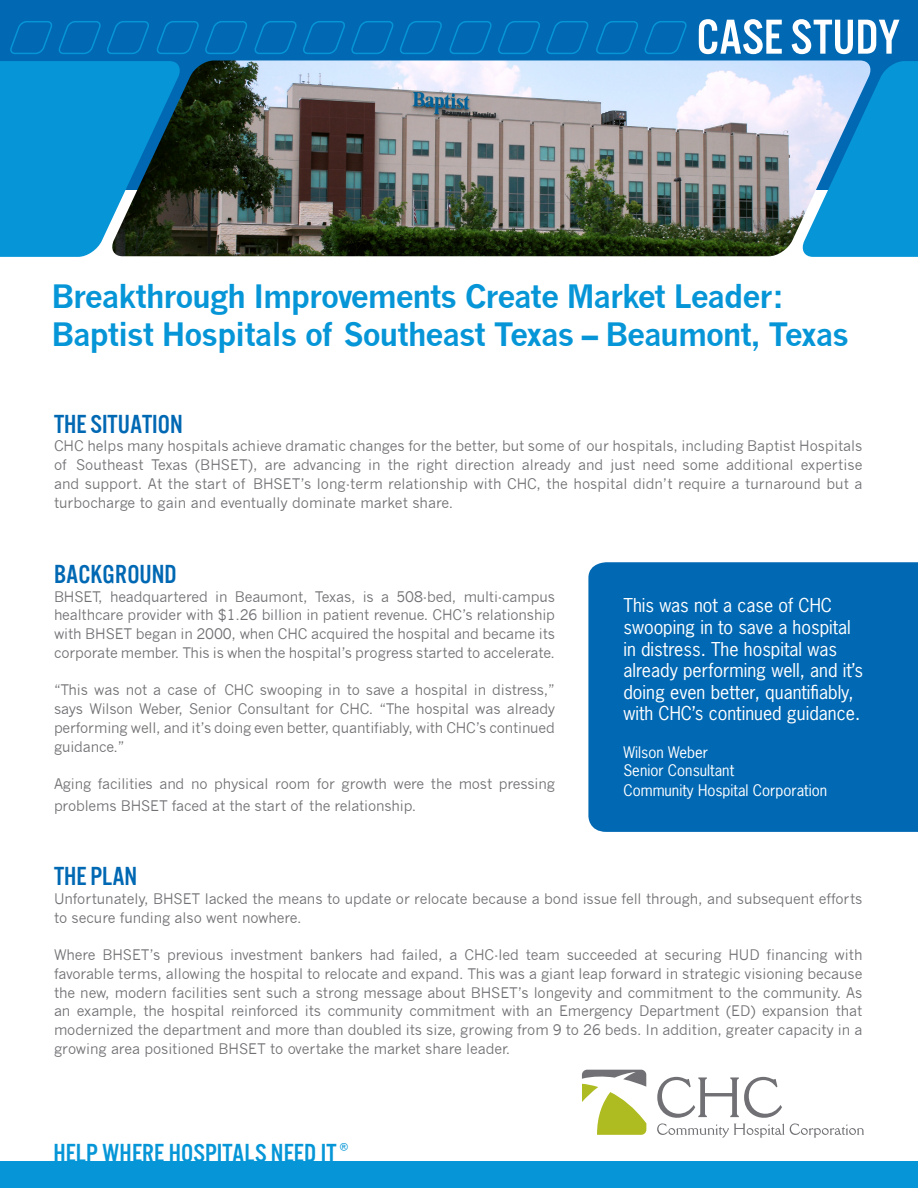
<style>
.page{position:relative;width:918px;height:1188px;background:#fff}
.page>*{position:absolute;margin:0;border:0;box-sizing:border-box;transform-origin:0 0}
.t1{font:51px "U.S.101";color:#fff}
.t2{font:700 31.5px/37.5px "News Gothic";letter-spacing:-.035em;color:#0696d7}
.t3{font:27px "U.S.101";color:#0168b3}
.t4{font:27px "U.S.101";letter-spacing:.005em;color:#0696d7}
.t5{font:18px/21.6px "News Gothic Std";color:#fff}
.t6{font:15px/18px "News Gothic Std";color:#fff}
.t7{font:14.25px/18.8px "News Gothic";letter-spacing:-.01em;color:#717074;text-align:justify}
.t8{font:10.5px "News Gothic";color:#0696d7}
</style>
<div class="page">
<div style="left:0;top:0;width:918px;height:189px;background:#0168b3"></div>
<svg style="left:588px;top:562px;width:330px;height:270px;background:#096cb5"></svg>
<svg style="left:657px;top:1077px;width:207px;height:61px"></svg>
<svg style="left:582px;top:1070px;width:64px;height:65px"></svg>
<div style="left:0;top:1161px;width:918px;height:27px;background:#0696d7"></div>
<div style="left:0;top:61px;width:182px;height:196px;background:#0696d7"></div>
<div style="left:808px;top:61px;width:110px;height:196px;background:#0696d7"></div>
<svg style="left:254px;top:21px;width:433px;height:33px"></svg>
<svg style="left:10px;top:21px;width:237px;height:33px"></svg>
<img style="left:111px;top:60px;width:761px;height:196px">
<h1 class="t1" style="left:697px;top:10px;width:205px">CASE STUDY</h1>
<h2 class="t2" style="left:52px;top:277px;width:799px">Breakthrough Improvements Create Market Leader:<br>Baptist Hospitals of Southeast Texas – Beaumont, Texas</h2>
<h3 class="t3" style="left:54px;top:409px;width:130px">THE SITUATION</h3>
<p class="t7" style="left:54px;top:437px;width:810px">CHC helps many hospitals achieve dramatic changes for the better, but some of our hospitals, including Baptist Hospitals of Southeast Texas (BHSET), are advancing in the right direction already and just need some additional expertise and support. At the start of BHSET’s long-term relationship with CHC, the hospital didn’t require a turnaround but a turbocharge to gain and eventually dominate market share.</p>
<h3 class="t3" style="left:54px;top:560px;width:124px">BACKGROUND</h3>
<p class="t7" style="left:54px;top:587px;width:502px">BHSET, headquartered in Beaumont, Texas, is a 508-bed, multi-campus healthcare provider with $1.26 billion in patient revenue. CHC’s relationship with BHSET began in 2000, when CHC acquired the hospital and became its corporate member. This is when the hospital’s progress started to accelerate.</p>
<p class="t7" style="left:54px;top:681px;width:503px">“This was not a case of CHC swooping in to save a hospital in distress,” says Wilson Weber, Senior Consultant for CHC. “The hospital was already performing well, and it’s doing even better, quantifiably, with CHC’s continued guidance.”</p>
<p class="t7" style="left:54px;top:773px;width:503px;line-height:21.8px">Aging facilities and no physical room for growth were the most pressing problems BHSET faced at the start of the relationship.</p>
<p class="t5" style="left:623px;top:595px;width:241px">This was not a case of CHC swooping in to save a hospital in distress. The hospital was already performing well, and it’s doing even better, quantifiably, with CHC’s continued guidance.</p>
<p class="t6" style="left:623px;top:743px;width:112px">Wilson Weber<br>Senior Consultant</p>
<p class="t6" style="left:623px;top:781px;width:205px">Community Hospital Corporation</p>
<h3 class="t3" style="left:54px;top:862px;width:85px">THE PLAN</h3>
<p class="t7" style="left:54px;top:889px;width:810px">Unfortunately, BHSET lacked the means to update or relocate because a bond issue fell through, and subsequent efforts to secure funding also went nowhere.</p>
<p class="t7" style="left:54px;top:946px;width:810px">Where BHSET’s previous investment bankers had failed, a CHC-led team succeeded at securing HUD financing with favorable terms, allowing the hospital to relocate and expand. This was a giant leap forward in strategic visioning because the new, modern facilities sent such a strong message about BHSET’s longevity and commitment to the community. As an example, the hospital reinforced its community commitment with an Emergency Department (ED) expansion that modernized the department and more than doubled its size, growing from 9 to 26 beds. In addition, greater capacity in a growing area positioned BHSET to overtake the market share leader.</p>
<h3 class="t4" style="left:53px;top:1139px;width:285px">HELP WHERE HOSPITALS NEED IT</h3>
<p class="t8" style="left:340px;top:1141px;width:9px">®</p>
</div>
